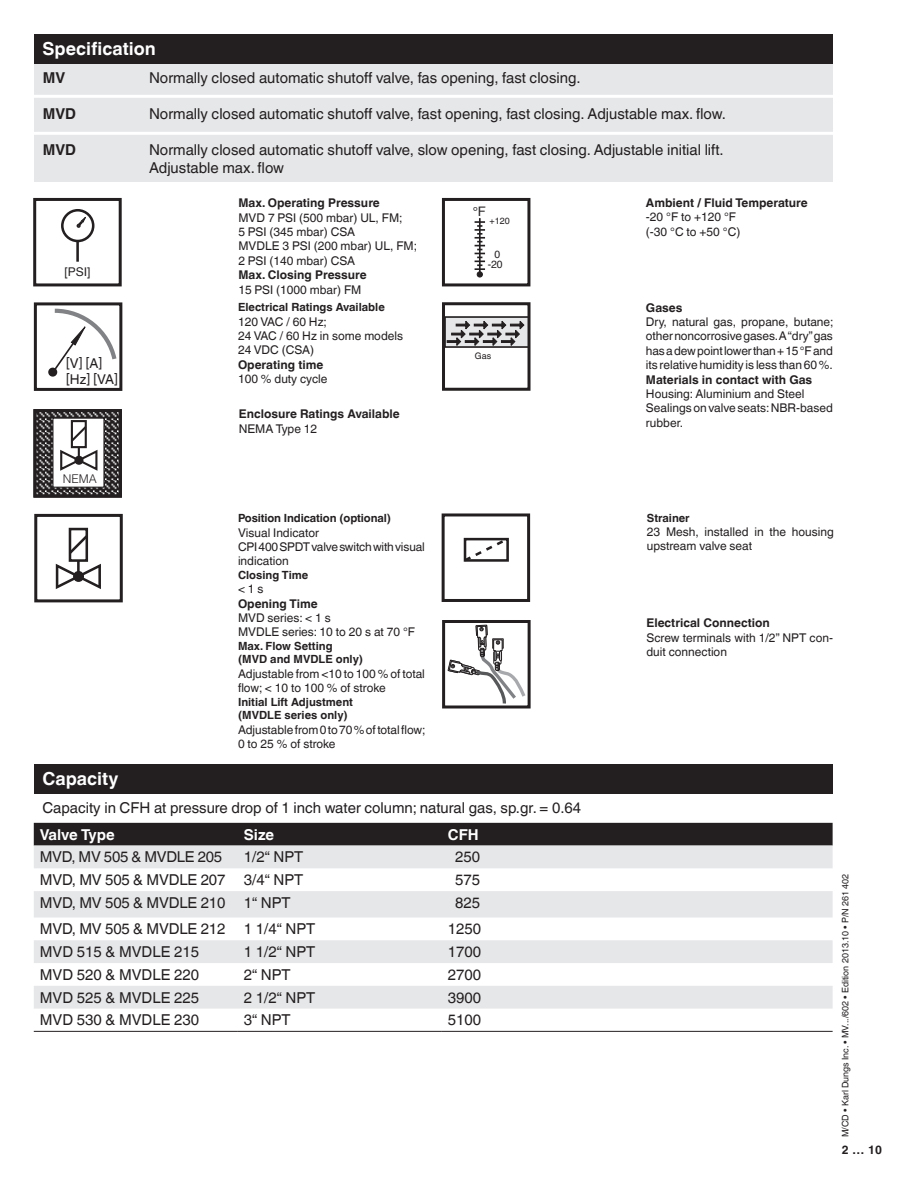
<style>
.page{position:relative;width:918px;height:1188px;background:#fff}
.page>*{position:absolute;margin:0;border:0;box-sizing:border-box;transform-origin:0 0}
.Überschrift_12_Pt_fe{font:700 18px "Helvetica World";color:#fff}
._9p-fett{font:15px "Helvetica World";color:#231f20}
._10p-leicht{font:15px "Helvetica World";color:#231f20}
._9p-fett-2{font:15px "Helvetica World";letter-spacing:-.02em;color:#231f20}
._8_p_helv-fett{font:700 15px "Helvetica World";color:#fff}
.t1{font:700 15px "Helvetica World";color:#231f20}
._10p-fett{font:700 15px "Helvetica World";color:#fff}
.t2{font:13.5px/16.2px "Helvetica World";color:#231f20}
.t3{font:13.05px "Helvetica";color:#231f20}
.t4{font:12px/14.4px "Helvetica World";color:#231f20}
.t5{font:700 12px "Helvetica World";color:#231f20}
.t6{font:12px "Helvetica";color:#231f20}
.t7{font:300 12px "Helvetica";color:#231f20}
.t8{font:700 11.25px "Helvetica World";color:#231f20}
.t9{font:10.5px/10.5px "Helvetica";color:#231f20;text-align:center}
.t10{font:9px "Helvetica World";color:#231f20}
</style>
<div class="page">
<div style="left:34px;top:34px;width:799px;height:30px;background:#231f20"></div>
<div style="left:442px;top:198px;width:88px;height:88px;border:3px solid #231f20"></div>
<svg style="left:475px;top:221px;width:10px;height:56px"></svg>
<hr style="left:479px;top:218px;width:2px;height:56px;background:#231f20">
<div style="left:445px;top:317px;width:84px;height:30px;background:#e6e7e9"></div>
<div style="left:444px;top:316px;width:86px;height:32px;border:2px solid #231f20"></div>
<svg style="left:446px;top:319px;width:79px;height:28px"></svg>
<div style="left:442px;top:302px;width:89px;height:89px;border:3px solid #231f20"></div>
<div style="left:34px;top:514px;width:89px;height:88px;border:3px solid #231f20"></div>
<div style="left:69px;top:528px;width:19px;height:34px;border:3px solid #231f20"></div>
<svg style="left:55px;top:533px;width:46px;height:56px"></svg>
<div style="left:74px;top:572px;width:9px;height:9px;background:#231f20;border-radius:50%"></div>
<div style="left:73px;top:571px;width:11px;height:11px;border:3px solid #231f20;border-radius:50%"></div>
<div style="left:34px;top:64px;width:799px;height:118px;background:#e6e7e9"></div>
<hr style="left:25px;top:95px;width:816px;height:3px;background:#fff">
<hr style="left:25px;top:132px;width:816px;height:3px;background:#fff">
<div style="left:34px;top:764px;width:799px;height:30px;background:#231f20"></div>
<div style="left:34px;top:823px;width:799px;height:23px;background:#231f20"></div>
<svg style="left:34px;top:846px;width:799px;height:163px;fill:#e6e7e9"></svg>
<hr style="left:34px;top:1031px;width:204px;height:1px;background:#231f20">
<hr style="left:238px;top:1031px;width:204px;height:1px;background:#231f20">
<hr style="left:442px;top:1031px;width:391px;height:1px;background:#231f20">
<div style="left:442px;top:513px;width:88px;height:89px;border:3px solid #231f20"></div>
<svg style="left:463px;top:537px;width:46px;height:25px"></svg>
<div style="left:34px;top:302px;width:88px;height:89px;border:3px solid #231f20"></div>
<div style="left:48px;top:368px;width:9px;height:9px;border:3px solid #231f20;border-radius:50%"></div>
<svg style="left:50px;top:307px;width:69px;height:68px"></svg>
<div style="left:33px;top:198px;width:89px;height:88px;border:3px solid #231f20"></div>
<hr style="left:76px;top:241px;width:3px;height:21px;background:#231f20">
<div style="left:61px;top:209px;width:33px;height:33px;border:3px solid #231f20;border-radius:50%"></div>
<svg style="left:76px;top:216px;width:10px;height:12px"></svg>
<svg style="left:37px;top:413px;width:81px;height:81px;background:#4c494a"></svg>
<div style="left:33px;top:409px;width:89px;height:89px;border:3px solid #231f20"></div>
<div style="left:53px;top:418px;width:51px;height:69px;background:#fff"></div>
<div style="left:71px;top:420px;width:16px;height:28px;border:2px solid #231f20"></div>
<svg style="left:60px;top:424px;width:38px;height:47px"></svg>
<div style="left:75px;top:457px;width:7px;height:7px;background:#231f20;border-radius:50%"></div>
<div style="left:74px;top:456px;width:9px;height:9px;border:2px solid #231f20;border-radius:50%"></div>
<div style="left:442px;top:620px;width:89px;height:89px;border:3px solid #231f20"></div>
<svg style="left:448px;top:620px;width:80px;height:87px"></svg>
<p class="Überschrift_12_Pt_fe" style="left:43px;top:39px;width:115px">Specification</p>
<p class="t1" style="left:43px;top:69px;width:24px">MV</p>
<p class="_9p-fett" style="left:149px;top:69px;width:433px">Normally closed automatic shutoff valve, fas opening, fast closing.</p>
<p class="t1" style="left:43px;top:105px;width:35px">MVD</p>
<p class="_9p-fett" style="left:149px;top:105px;width:578px">Normally closed automatic shutoff valve, fast opening, fast closing. Adjustable max. flow.</p>
<p class="t1" style="left:43px;top:141px;width:35px">MVD</p>
<p class="_9p-fett" style="left:149px;top:141px;width:576px">Normally closed automatic shutoff valve, slow opening, fast closing. Adjustable initial lift.</p>
<p class="_9p-fett" style="left:149px;top:159px;width:137px">Adjustable max. flow</p>
<p class="t6" style="left:64px;top:264px;width:28px">[PSI]</p>
<p class="t2" style="left:66px;top:355px;width:53px">[V] [A] [Hz] [VA]</p>
<p class="t5" style="left:238px;top:196px;width:143px">Max. Operating Pressure</p>
<p class="t4" style="left:238px;top:210px;width:166px">MVD 7 PSI (500 mbar) UL, FM;</p>
<p class="t4" style="left:238px;top:225px;width:118px">5 PSI (345 mbar) CSA</p>
<p class="t4" style="left:238px;top:239px;width:180px">MVDLE 3 PSI (200 mbar) UL, FM;</p>
<p class="t4" style="left:238px;top:253px;width:118px">2 PSI (140 mbar) CSA</p>
<p class="t5" style="left:238px;top:268px;width:130px">Max. Closing Pressure</p>
<p class="t4" style="left:238px;top:282px;width:125px">15 PSI (1000 mbar) FM</p>
<p class="t8" style="left:238px;top:301px;width:148px">Electrical Ratings Available</p>
<p class="t4" style="left:238px;top:314px;width:90px">120 VAC / 60 Hz;</p>
<p class="t4" style="left:238px;top:329px;width:167px">24 VAC / 60 Hz in some models</p>
<p class="t4" style="left:238px;top:343px;width:78px">24 VDC (CSA)</p>
<p class="t5" style="left:238px;top:358px;width:87px">Operating time</p>
<p class="t4" style="left:238px;top:372px;width:91px">100 % duty cycle</p>
<p class="t5" style="left:239px;top:407px;width:162px">Enclosure Ratings Available</p>
<p class="t4" style="left:239px;top:421px;width:80px">NEMA Type 12</p>
<p class="t3" style="left:473px;top:202px;width:15px">°F</p>
<p class="t10" style="left:490px;top:216px;width:22px">+120</p>
<p class="t9" style="left:488px;top:249px;width:17px">0 -20</p>
<p class="t10" style="left:475px;top:350px;width:18px">Gas</p>
<p class="t5" style="left:646px;top:196px;width:163px">Ambient / Fluid Temperature</p>
<p class="t4" style="left:646px;top:210px;width:92px">-20 °F to +120 °F</p>
<p class="t4" style="left:646px;top:224px;width:96px">(-30 °C to +50 °C)</p>
<p class="t5" style="left:646px;top:300px;width:38px">Gases</p>
<p class="t4" style="left:646px;top:315px;width:189px;text-align:justify">Dry, natural gas, propane, butane; other noncorrosive gases. A “dry” gas has a dew point lower than + 15°F and its relative humidity is less than 60 %.</p>
<p class="t5" style="left:646px;top:372px;width:168px">Materials in contact with Gas</p>
<p class="t4" style="left:646px;top:387px;width:160px">Housing: Aluminium and Steel</p>
<p class="t4" style="left:646px;top:401px;width:188px">Sealings on valve seats: NBR-based rubber.</p>
<p class="t7" style="left:63px;top:472px;width:35px">NEMA</p>
<p class="t8" style="left:238px;top:512px;width:154px">Position Indication (optional)</p>
<p class="t4" style="left:238px;top:525px;width:83px">Visual Indicator</p>
<p class="t4" style="left:238px;top:540px;width:188px">CPI 400 SPDT valve switch with visual indication</p>
<p class="t8" style="left:238px;top:568px;width:72px">Closing Time</p>
<p class="t4" style="left:238px;top:582px;width:27px">&lt; 1 s</p>
<p class="t5" style="left:238px;top:596px;width:81px">Opening Time</p>
<p class="t4" style="left:238px;top:611px;width:94px">MVD series: &lt; 1 s</p>
<p class="t4" style="left:238px;top:625px;width:179px">MVDLE series: 10 to 20 s at 70 °F</p>
<p class="t8" style="left:238px;top:639px;width:96px">Max. Flow Setting</p>
<p class="t8" style="left:238px;top:653px;width:127px">(MVD and MVDLE only)</p>
<p class="t4" style="left:238px;top:666px;width:188px">Adjustable from &lt;10 to 100 % of total flow; &lt; 10 to 100 % of stroke</p>
<p class="t8" style="left:238px;top:695px;width:117px">Initial Lift Adjustment</p>
<p class="t8" style="left:238px;top:709px;width:111px">(MVDLE series only)</p>
<p class="t4" style="left:238px;top:722px;width:189px">Adjustable from 0 to 70 % of total flow;<br>0 to 25 % of stroke</p>
<p class="Überschrift_12_Pt_fe" style="left:43px;top:768px;width:78px">Capacity</p>
<p class="_8_p_helv-fett" style="left:40px;top:826px;width:76px">Valve Type</p>
<p class="_8_p_helv-fett" style="left:244px;top:826px;width:32px">Size</p>
<p class="_10p-fett" style="left:448px;top:826px;width:32px">CFH</p>
<p class="_9p-fett-2" style="left:40px;top:848px;width:184px">MVD, MV 505 &amp; MVDLE 205</p>
<p class="_9p-fett" style="left:244px;top:848px;width:61px">1/2“ NPT</p>
<p class="_10p-leicht" style="left:455px;top:848px;width:27px">250</p>
<p class="_9p-fett" style="left:40px;top:871px;width:187px">MVD, MV 505 &amp; MVDLE 207</p>
<p class="_9p-fett" style="left:244px;top:871px;width:61px">3/4“ NPT</p>
<p class="_10p-leicht" style="left:455px;top:871px;width:27px">575</p>
<p class="_9p-fett" style="left:40px;top:894px;width:187px">MVD, MV 505 &amp; MVDLE 210</p>
<p class="_9p-fett" style="left:244px;top:894px;width:48px">1“ NPT</p>
<p class="_10p-leicht" style="left:455px;top:894px;width:27px">825</p>
<p class="_9p-fett" style="left:40px;top:920px;width:187px">MVD, MV 505 &amp; MVDLE 212</p>
<p class="_9p-fett" style="left:244px;top:920px;width:73px">1 1/4“ NPT</p>
<p class="_10p-leicht" style="left:448px;top:920px;width:35px">1250</p>
<p class="_9p-fett" style="left:40px;top:943px;width:161px">MVD 515 &amp; MVDLE 215</p>
<p class="_9p-fett" style="left:244px;top:943px;width:73px">1 1/2“ NPT</p>
<p class="_10p-leicht" style="left:448px;top:943px;width:35px">1700</p>
<p class="_9p-fett" style="left:40px;top:966px;width:161px">MVD 520 &amp; MVDLE 220</p>
<p class="_9p-fett" style="left:244px;top:966px;width:48px">2“ NPT</p>
<p class="_10p-leicht" style="left:448px;top:966px;width:35px">2700</p>
<p class="_9p-fett" style="left:40px;top:989px;width:161px">MVD 525 &amp; MVDLE 225</p>
<p class="_9p-fett" style="left:244px;top:989px;width:73px">2 1/2“ NPT</p>
<p class="_10p-leicht" style="left:448px;top:989px;width:35px">3900</p>
<p class="_9p-fett" style="left:40px;top:1011px;width:161px">MVD 530 &amp; MVDLE 230</p>
<p class="_9p-fett" style="left:244px;top:1011px;width:48px">3“ NPT</p>
<p class="_10p-leicht" style="left:448px;top:1011px;width:35px">5100</p>
<p class="_9p-fett" style="left:43px;top:799px;width:540px">Capacity in CFH at pressure drop of 1 inch water column; natural gas, sp.gr. = 0.64</p>
<p class="t8" style="left:647px;top:511px;width:44px">Strainer</p>
<p class="t4" style="left:647px;top:525px;width:188px">23 Mesh, installed in the housing upstream valve seat</p>
<p class="t5" style="left:646px;top:616px;width:125px">Electrical Connection</p>
<p class="t4" style="left:646px;top:631px;width:188px">Screw terminals with 1/2” NPT con&shy;duit connection</p>
<p class="t10" style="left:840px;top:1137px;width:265px;rotate:-90deg">M/CD • Karl Dungs Inc. • MV.../602 • Edition 2013.10 • P/N 261 402</p>
<p class="t5" style="left:842px;top:1143px;width:42px">2 … 10</p>
</div>
